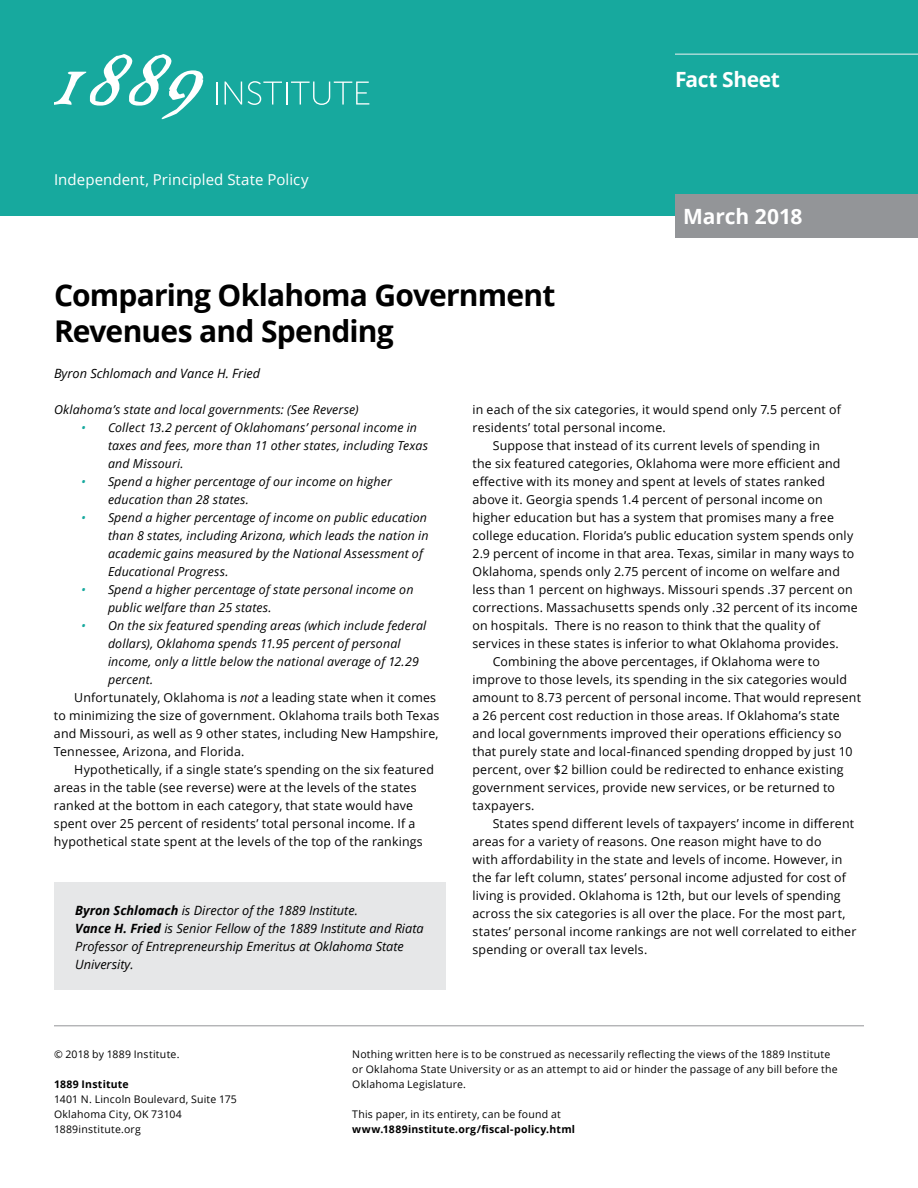
<style>
.page{position:relative;width:918px;height:1188px;background:#fff}
.page>*{position:absolute;margin:0;border:0;box-sizing:border-box;transform-origin:0 0}
.t1{font:700 30px/36px "Open Sans";letter-spacing:-.025em;color:#000}
.t2{font:700 21px "Open Sans";letter-spacing:-.015em;color:#fff}
.t3{font:15px "Open Sans";letter-spacing:.005em;color:#fff}
.t4{font:italic 12.75px/18px "Open Sans";color:#000}
.t5{font:12.3px "Open Sans";letter-spacing:.015em;color:#000}
.t6{font:italic 12.3px/18px "Open Sans";letter-spacing:.01em;color:#000}
.t7{font:10.5px/15px "Open Sans";letter-spacing:.02em;color:#000}
.t8{font:700 10.5px "Open Sans";letter-spacing:.02em;color:#000}
.s1{color:#17a99e}
.s2{font-style:italic}
.s3{font-weight:700}
</style>
<div class="page">
<div style="left:0;top:0;width:918px;height:216px;background:#17a99e"></div>
<div style="left:675px;top:194px;width:243px;height:44px;background:#939598"></div>
<svg style="left:54px;top:54px;width:149px;height:65px"></svg>
<svg style="left:216px;top:82px;width:1px;height:23px"></svg>
<svg style="left:225px;top:82px;width:17px;height:23px"></svg>
<svg style="left:248px;top:81px;width:121px;height:24px"></svg>
<hr style="left:675px;top:54px;width:243px;height:1px;background:#f1f1f2">
<hr style="left:54px;top:1026px;width:810px;height:1px;background:#939598">
<div style="left:54px;top:882px;width:392px;height:108px;background:#e6e7e8"></div>
<p class="t3" style="left:54px;top:169px;width:256px">Independent, Principled State Policy</p>
<h1 class="t1" style="left:54px;top:276px;width:503px">Comparing Oklahoma Government<br>Revenues and Spending</h1>
<p class="t4" style="left:54px;top:364px;width:208px">Byron Schlomach and Vance H. Fried</p>
<h2 class="t2" style="left:675px;top:64px;width:106px">Fact Sheet</h2>
<h2 class="t2" style="left:683px;top:202px;width:121px">March 2018</h2>
<p class="t6" style="left:54px;top:400px;width:306px">Oklahoma’s state and local governments: (See Reverse)</p>
<p class="t6" style="left:108px;top:418px;width:322px;text-indent:-27px"><span class="s1">•</span> Collect 13.2 percent of Oklahomans’ personal income in taxes and fees, more than 11 other states, including Texas and Missouri.</p>
<p class="t6" style="left:108px;top:472px;width:286px;text-indent:-27px"><span class="s1">•</span> Spend a higher percentage of our income on higher education than 28 states.</p>
<p class="t6" style="left:108px;top:508px;width:322px;text-indent:-27px"><span class="s1">•</span> Spend a higher percentage of income on public education than 8 states, including Arizona, which leads the nation in academic gains measured by the National Assessment of Educational Progress.</p>
<p class="t6" style="left:108px;top:580px;width:307px;text-indent:-27px"><span class="s1">•</span> Spend a higher percentage of state personal income on public welfare than 25 states.</p>
<p class="t6" style="left:81px;top:616px;width:347px"><span class="s1">•</span> On the six featured spending areas (which include federal</p>
<p class="t6" style="left:108px;top:634px;width:294px">dollars), Oklahoma spends 11.95 percent of personal</p>
<p class="t6" style="left:108px;top:652px;width:312px">income, only a little below the national average of 12.29</p>
<p class="t6" style="left:108px;top:670px;width:47px">percent.</p>
<p class="t5" style="left:74px;top:689px;width:363px">Unfortunately, Oklahoma is <span class="s2">not</span> a leading state when it comes</p>
<p class="t5" style="left:54px;top:707px;width:387px">to minimizing the size of government. Oklahoma trails both Texas</p>
<p class="t5" style="left:54px;top:725px;width:386px">and Missouri, as well as 9 other states, including New Hampshire,</p>
<p class="t5" style="left:54px;top:743px;width:192px">Tennessee, Arizona, and Florida.</p>
<p class="t5" style="left:74px;top:761px;width:361px">Hypothetically, if a single state’s spending on the six featured</p>
<p class="t5" style="left:54px;top:779px;width:364px">areas in the table (see reverse) were at the levels of the states</p>
<p class="t5" style="left:54px;top:797px;width:361px">ranked at the bottom in each category, that state would have</p>
<p class="t5" style="left:54px;top:815px;width:363px">spent over 25 percent of residents’ total personal income. If a</p>
<p class="t5" style="left:54px;top:833px;width:370px">hypothetical state spent at the levels of the top of the rankings</p>
<p class="t4" style="left:75px;top:901px;width:350px"><span class="s3">Byron Schlomach</span> is Director of the 1889 Institute.<br><span class="s3">Vance H. Fried</span> is Senior Fellow of the 1889 Institute and Riata Professor of Entrepreneurship Emeritus at Oklahoma State University.</p>
<p class="t5" style="left:472px;top:401px;width:370px">in each of the six categories, it would spend only 7.5 percent of</p>
<p class="t5" style="left:472px;top:419px;width:195px">residents’ total personal income.</p>
<p class="t5" style="left:493px;top:437px;width:329px">Suppose that instead of its current levels of spending in</p>
<p class="t5" style="left:472px;top:455px;width:369px">the six featured categories, Oklahoma were more efficient and</p>
<p class="t5" style="left:472px;top:473px;width:354px">effective with its money and spent at levels of states ranked</p>
<p class="t5" style="left:472px;top:491px;width:352px">above it. Georgia spends 1.4 percent of personal income on</p>
<p class="t5" style="left:472px;top:509px;width:363px">higher education but has a system that promises many a free</p>
<p class="t5" style="left:472px;top:527px;width:382px">college education. Florida’s public education system spends only</p>
<p class="t5" style="left:472px;top:545px;width:383px">2.9 percent of income in that area. Texas, similar in many ways to</p>
<p class="t5" style="left:472px;top:563px;width:369px">Oklahoma, spends only 2.75 percent of income on welfare and</p>
<p class="t5" style="left:472px;top:581px;width:382px">less than 1 percent on highways. Missouri spends .37 percent on</p>
<p class="t5" style="left:472px;top:599px;width:387px">corrections. Massachusetts spends only .32 percent of its income</p>
<p class="t5" style="left:472px;top:617px;width:349px">on hospitals. There is no reason to think that the quality of</p>
<p class="t5" style="left:472px;top:635px;width:368px">services in these states is inferior to what Oklahoma provides.</p>
<p class="t5" style="left:493px;top:653px;width:329px">Combining the above percentages, if Oklahoma were to</p>
<p class="t5" style="left:472px;top:671px;width:376px">improve to those levels, its spending in the six categories would</p>
<p class="t5" style="left:472px;top:689px;width:390px">amount to 8.73 percent of personal income. That would represent</p>
<p class="t5" style="left:472px;top:707px;width:369px">a 26 percent cost reduction in those areas. If Oklahoma’s state</p>
<p class="t5" style="left:472px;top:725px;width:371px">and local governments improved their operations efficiency so</p>
<p class="t5" style="left:472px;top:743px;width:382px">that purely state and local-financed spending dropped by just 10</p>
<p class="t5" style="left:472px;top:761px;width:373px">percent, over $2 billion could be redirected to enhance existing</p>
<p class="t5" style="left:472px;top:779px;width:364px">government services, provide new services, or be returned to</p>
<p class="t5" style="left:472px;top:797px;width:64px">taxpayers.</p>
<p class="t5" style="left:493px;top:815px;width:363px">States spend different levels of taxpayers’ income in different</p>
<p class="t5" style="left:472px;top:833px;width:351px">areas for a variety of reasons. One reason might have to do</p>
<p class="t5" style="left:472px;top:851px;width:371px">with affordability in the state and levels of income. However, in</p>
<p class="t5" style="left:472px;top:869px;width:375px">the far left column, states’ personal income adjusted for cost of</p>
<p class="t5" style="left:472px;top:887px;width:370px">living is provided. Oklahoma is 12th, but our levels of spending</p>
<p class="t5" style="left:472px;top:905px;width:375px">across the six categories is all over the place. For the most part,</p>
<p class="t5" style="left:472px;top:923px;width:385px">states’ personal income rankings are not well correlated to either</p>
<p class="t5" style="left:472px;top:941px;width:176px">spending or overall tax levels.</p>
<p class="t7" style="left:54px;top:1046px;width:127px">© 2018 by 1889 Institute.</p>
<p class="t8" style="left:54px;top:1077px;width:76px">1889 Institute</p>
<p class="t7" style="left:54px;top:1091px;width:184px">1401 N. Lincoln Boulevard, Suite 175<br>Oklahoma City, OK 73104<br>1889institute.org</p>
<p class="t7" style="left:352px;top:1046px;width:487px">Nothing written here is to be construed as necessarily reflecting the views of the 1889 Institute or Oklahoma State University or as an attempt to aid or hinder the passage of any bill before the<br>Oklahoma Legislature.</p>
<p class="t7" style="left:352px;top:1106px;width:210px">This paper, in its entirety, can be found at</p>
<p class="t8" style="left:352px;top:1122px;width:224px">www.1889institute.org/fiscal-policy.html</p>
</div>
